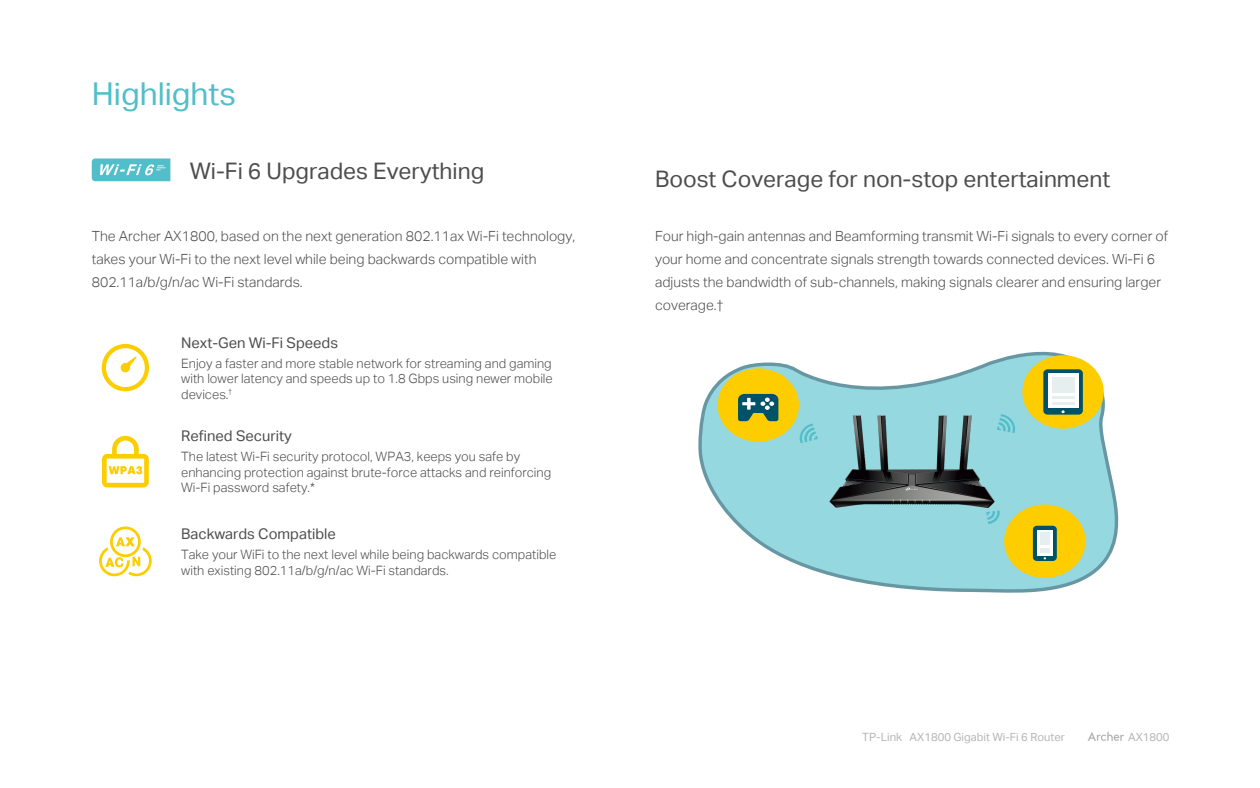
<style>
.page{position:relative;width:1260px;height:788px;background:#fff}
.page>*{position:absolute;margin:0;border:0;box-sizing:border-box;transform-origin:0 0}
.t1{font:31.5px "TP Link Aktiv Regular";color:#51beca}
.t2{font:22.75px "TP Link Aktiv Regular";color:#4d4d4d}
.t3{font:14.7px "TP Link Aktiv Regular";color:#4d4d4d}
.t4{font:14px/22.8px "TP Link Aktiv Light";color:#4d4d4d}
.t5{font:12.86px/15.5px "TP Link Aktiv Light";color:#4d4d4d}
.t6{font:11.2px "TP Link Aktiv Regular";color:#b5b5b5}
.s1{font-size:11.38px}
</style>
<div class="page">
<svg style="left:1088px;top:731px;width:36px;height:9px"></svg>
<svg style="left:92px;top:158px;width:78px;height:23px;background:#6cc7d1"></svg>
<svg style="left:102px;top:344px;width:47px;height:47px"></svg>
<svg style="left:99px;top:526px;width:53px;height:50px"></svg>
<svg style="left:102px;top:436px;width:47px;height:51px"></svg>
<svg style="left:698px;top:352px;width:420px;height:240px"></svg>
<div style="left:1022px;top:355px;width:82px;height:73px;background:#fdcd00;border-radius:50%"></div>
<div style="left:718px;top:368px;width:81px;height:73px;background:#fdcd00;border-radius:50%"></div>
<div style="left:1004px;top:504px;width:82px;height:74px;background:#fdcd00;border-radius:50%"></div>
<svg style="left:738px;top:394px;width:40px;height:27px"></svg>
<div style="left:1043px;top:369px;width:40px;height:45px;background:#005267;border-radius:4px"></div>
<div style="left:1048px;top:374px;width:30px;height:34px;background:#fff"></div>
<div style="left:1052px;top:377px;width:22px;height:16px;background:#e6eef0"></div>
<hr style="left:1052px;top:396px;width:22px;height:3px;background:#005267">
<hr style="left:1052px;top:402px;width:22px;height:3px;background:#005267">
<svg style="left:799px;top:423px;width:7px;height:20px"></svg>
<svg style="left:986px;top:521px;width:14px;height:3px"></svg>
<svg style="left:1033px;top:525px;width:24px;height:36px"></svg>
<div style="left:1037px;top:529px;width:15px;height:26px;background:#fff"></div>
<div style="left:1040px;top:532px;width:10px;height:13px;background:#e6eef0"></div>
<hr style="left:1040px;top:548px;width:10px;height:4px;background:#e6eef0">
<img style="left:806px;top:402px;width:211px;height:119px">
<h1 class="t1" style="left:92px;top:76px;width:146px">Highlights</h1>
<h2 class="t2" style="left:190px;top:158px;width:296px">Wi-Fi 6 Upgrades Everything</h2>
<p class="t4" style="left:92px;top:225px;width:485px">The Archer AX1800, based on the next generation 802.11ax Wi-Fi technology, takes your Wi-Fi to the next level while being backwards compatible with<br>802.11a/b/g/n/ac Wi-Fi standards.</p>
<p class="t3" style="left:181px;top:334px;width:158px">Next-Gen Wi-Fi Speeds</p>
<p class="t5" style="left:181px;top:355px;width:373px;text-align:justify">Enjoy a faster and more stable network for streaming and gaming with lower latency and speeds up to 1.8 Gbps using newer mobile devices.<sup>†</sup></p>
<p class="t3" style="left:181px;top:427px;width:112px">Refined Security</p>
<p class="t5" style="left:181px;top:449px;width:372px">The latest Wi-Fi security protocol, WPA3, keeps you safe by enhancing protection against brute-force attacks and reinforcing<br>Wi-Fi password safety.*</p>
<p class="t3" style="left:181px;top:525px;width:156px">Backwards Compatible</p>
<p class="t5" style="left:181px;top:547px;width:377px">Take your WiFi to the next level while being backwards compatible with existing 802.11a/b/g/n/ac Wi-Fi standards.</p>
<h2 class="t2" style="left:655px;top:165px;width:457px">Boost Coverage for non-stop entertainment</h2>
<p class="t4" style="left:655px;top:225px;width:515px">Four high-gain antennas and Beamforming transmit Wi-Fi signals to every corner of your home and concentrate signals strength towards connected devices. Wi-Fi 6 adjusts the bandwidth of sub-channels, making signals clearer and ensuring larger coverage.†</p>
<p class="t6" style="left:862px;top:730px;width:204px"><span class="s1">TP-Link</span> AX1800 Gigabit Wi-Fi 6 Router</p>
<p class="t6" style="left:1128px;top:730px;width:43px">AX1800</p>
</div>
